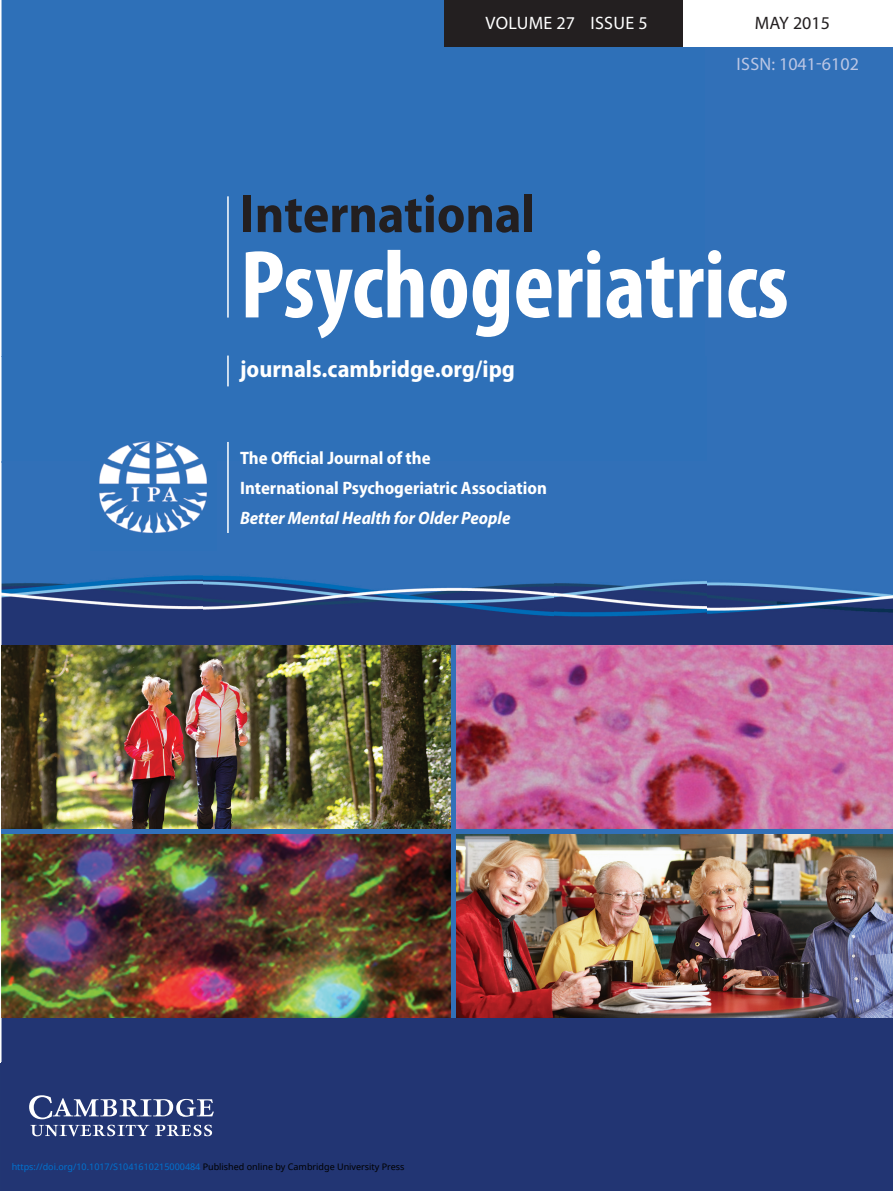
<style>
.page{position:relative;width:893px;height:1191px;background:#fff}
.page>*{position:absolute;margin:0;border:0;box-sizing:border-box;transform-origin:0 0}
.t1{font:700 condensed 97.5px "Myriad Pro";color:#fff}
.t2{font:700 semi-condensed 53.85px "Myriad Pro";color:#231f20}
.t3{font:700 semi-condensed 24px "Myriad Pro";color:#fff}
.t4{font:700 semi-condensed 18px/30px "Myriad Pro";color:#fff}
.t5{font:italic 700 semi-condensed 18px "Myriad Pro";color:#fff}
.t6{font:18px "Myriad Pro";color:#bbc6e4}
.t7{font:18px "Myriad Pro";letter-spacing:.02em;color:#fff}
.t8{font:18px "Myriad Pro";color:#231f20}
.t9{font:9px "Noto Sans";color:#0172cf}
.s1{color:#000}
</style>
<div class="page">
<div style="left:0;top:1062px;width:24px;height:128px;background:#223673"></div>
<div style="left:2px;top:0;width:704px;height:462px;background:#2e70b8"></div>
<img style="left:706px;top:47px;width:187px;height:1143px">
<img style="left:2px;top:462px;width:100px;height:728px">
<img style="left:203px;top:462px;width:503px;height:728px">
<img style="left:102px;top:550px;width:101px;height:640px">
<img style="left:2px;top:1062px;width:22px;height:128px">
<svg style="left:29px;top:1094px;width:185px;height:24px"></svg>
<svg style="left:30px;top:1124px;width:119px;height:12px"></svg>
<svg style="left:155px;top:1124px;width:57px;height:11px"></svg>
<img style="left:91px;top:424px;width:125px;height:126px">
<hr style="left:227px;top:355px;width:2px;height:31px;background:#fff">
<hr style="left:227px;top:196px;width:2px;height:121px;background:#fff">
<hr style="left:227px;top:442px;width:2px;height:91px;background:#fff">
<div style="left:444px;top:0;width:247px;height:46px;background:#231f20"></div>
<div style="left:684px;top:0;width:209px;height:46px;background:#fff"></div>
<img style="left:2px;top:645px;width:450px;height:184px">
<img style="left:456px;top:645px;width:437px;height:184px">
<img style="left:2px;top:833px;width:450px;height:184px">
<img style="left:456px;top:833px;width:437px;height:184px">
<hr style="left:452px;top:645px;width:4px;height:372px;background:#3170b8">
<hr style="left:2px;top:829px;width:891px;height:4px;background:#3170b8">
<h3 class="t7" style="left:485px;top:16px;width:164px">VOLUME 27 ISSUE 5</h3>
<h3 class="t8" style="left:755px;top:16px;width:77px">MAY 2015</h3>
<h3 class="t6" style="left:736px;top:57px;width:124px">ISSN: 1041-6102</h3>
<h2 class="t2" style="left:240px;top:193px;width:297px">International</h2>
<h1 class="t1" style="left:240px;top:247px;width:550px">Psychogeriatrics</h1>
<h3 class="t3" style="left:240px;top:359px;width:276px">journals.cambridge.org/ipg</h3>
<h3 class="t4" style="left:240px;top:444px;width:308px">The Official Journal of the<br>International Psychogeriatric Association</h3>
<h3 class="t5" style="left:240px;top:511px;width:272px">Better Mental Health for Older People</h3>
<p class="t9" style="left:12px;top:1159px;width:394px">https://doi.org/10.1017/S1041610215000484 <span class="s1">Published online by Cambridge University Press</span></p>
</div>
